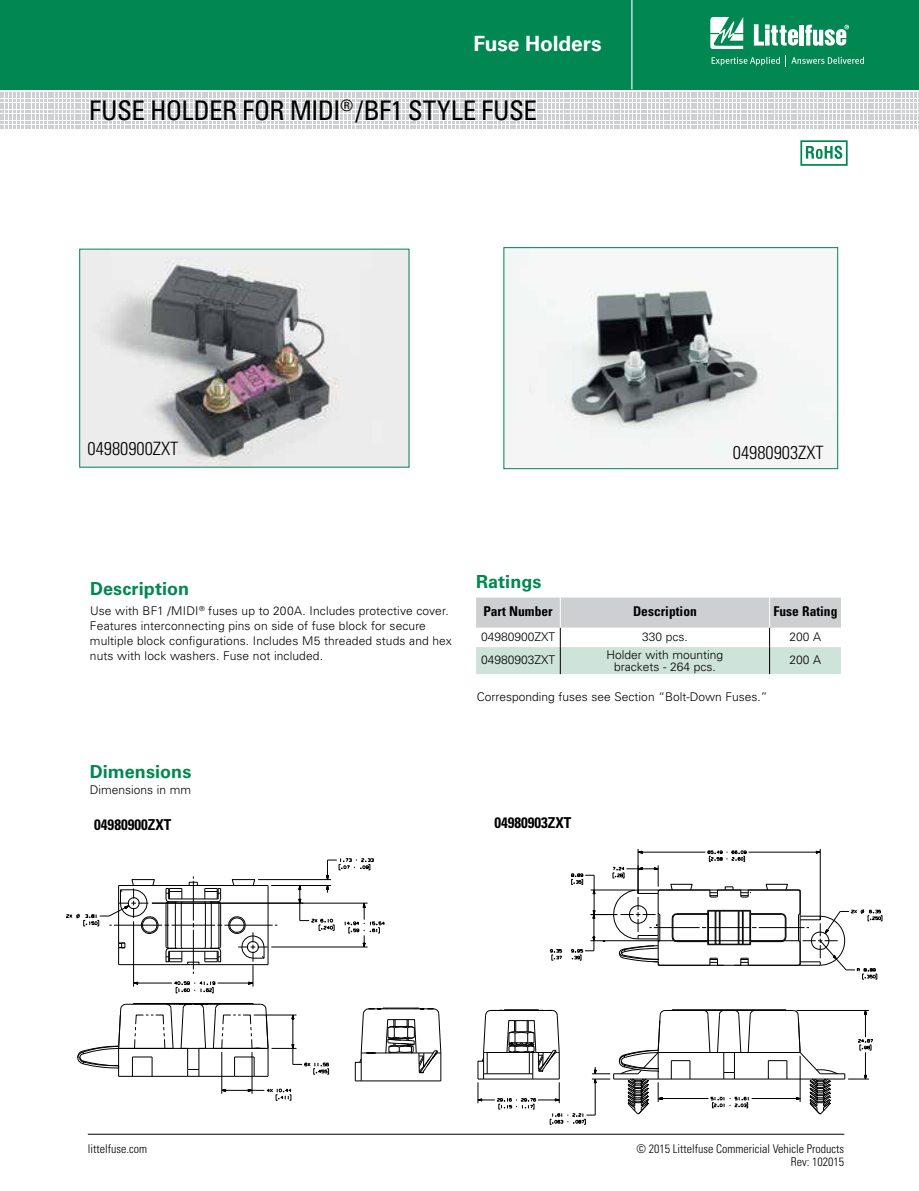
<style>
.page{position:relative;width:919px;height:1191px;background:#fff}
.page>*{position:absolute;margin:0;border:0;box-sizing:border-box;transform-origin:0 0}
.t1{font:condensed 27px "Univers LT Std";letter-spacing:-.025em;color:#000}
.t2{font:700 21px "Univers LT Std";letter-spacing:-.005em;color:#fff}
.t3{font:300 condensed 18.3px "Univers LT Std";color:#000}
.t4{font:700 18px "Univers LT Std";letter-spacing:.005em;color:#008752}
.t5{font:700 condensed 15px "Univers LT Std";color:#000}
.t6{font:700 condensed 13.5px "Univers LT Std";color:#000}
.t7{font:300 12px/15px "Univers LT Std";letter-spacing:.005em;color:#000}
.t8{font:300 condensed 12px/13.5px "Univers LT Std";color:#000;text-align:right}
</style>
<div class="page">
<svg style="left:805px;top:146px;width:37px;height:13px"></svg>
<div style="left:800px;top:140px;width:47px;height:26px;border:2px solid #008752"></div>
<img style="left:81px;top:251px;width:326px;height:214px">
<svg style="left:476px;top:597px;width:364px;height:77px"></svg>
<svg style="left:0;top:0;width:918px;height:127px;background:#46a37f"></svg>
<img style="left:505px;top:249px;width:330px;height:218px">
<div style="left:503px;top:247px;width:334px;height:222px;border:1px solid #008752"></div>
<hr style="left:221px;top:1052px;width:1px;height:41px;background:#000">
<hr style="left:252px;top:1052px;width:1px;height:41px;background:#000">
<hr style="left:222px;top:1090px;width:33px;height:1px;background:#000">
<svg style="left:221px;top:1088px;width:6px;height:4px"></svg>
<svg style="left:247px;top:1087px;width:45px;height:13px"></svg>
<hr style="left:119px;top:925px;width:43px;height:1px;background:#000">
<hr style="left:171px;top:925px;width:44px;height:1px;background:#000">
<hr style="left:224px;top:925px;width:44px;height:1px;background:#000">
<hr style="left:193px;top:929px;width:1px;height:35px;background:#000">
<hr style="left:193px;top:885px;width:1px;height:35px;background:#000">
<hr style="left:271px;top:946px;width:96px;height:1px;background:#000">
<hr style="left:152px;top:902px;width:215px;height:1px;background:#000">
<svg style="left:344px;top:902px;width:41px;height:45px"></svg>
<hr style="left:299px;top:885px;width:1px;height:35px;background:#000">
<svg style="left:300px;top:917px;width:34px;height:13px"></svg>
<svg style="left:298px;top:898px;width:4px;height:6px"></svg>
<hr style="left:133px;top:921px;width:1px;height:65px;background:#000">
<hr style="left:133px;top:982px;width:39px;height:1px;background:#000">
<hr style="left:217px;top:982px;width:36px;height:1px;background:#000">
<svg style="left:174px;top:981px;width:42px;height:12px"></svg>
<svg style="left:133px;top:981px;width:6px;height:4px"></svg>
<hr style="left:271px;top:885px;width:60px;height:1px;background:#000">
<hr style="left:258px;top:879px;width:73px;height:1px;background:#000">
<svg style="left:326px;top:858px;width:48px;height:34px"></svg>
<svg style="left:77px;top:1003px;width:252px;height:74px"></svg>
<hr style="left:119px;top:885px;width:149px;height:1px;background:#000">
<hr style="left:119px;top:964px;width:69px;height:1px;background:#000">
<hr style="left:199px;top:964px;width:69px;height:1px;background:#000">
<hr style="left:268px;top:885px;width:1px;height:79px;background:#000">
<hr style="left:118px;top:885px;width:1px;height:58px;background:#000">
<hr style="left:166px;top:904px;width:1px;height:42px;background:#000">
<hr style="left:220px;top:904px;width:1px;height:42px;background:#000">
<svg style="left:231px;top:879px;width:24px;height:6px"></svg>
<hr style="left:167px;top:904px;width:1px;height:42px;background:#000">
<hr style="left:218px;top:904px;width:1px;height:42px;background:#000">
<hr style="left:175px;top:904px;width:1px;height:42px;background:#000">
<hr style="left:181px;top:904px;width:1px;height:42px;background:#000">
<hr style="left:205px;top:904px;width:1px;height:42px;background:#000">
<hr style="left:211px;top:904px;width:1px;height:42px;background:#000">
<svg style="left:118px;top:942px;width:8px;height:22px"></svg>
<svg style="left:165px;top:945px;width:56px;height:29px"></svg>
<svg style="left:165px;top:876px;width:56px;height:29px"></svg>
<svg style="left:228px;top:916px;width:49px;height:70px"></svg>
<svg style="left:66px;top:879px;width:93px;height:57px"></svg>
<svg style="left:354px;top:1007px;width:87px;height:74px"></svg>
<hr style="left:751px;top:1098px;width:49px;height:1px;background:#000">
<svg style="left:549px;top:949px;width:13px;height:11px"></svg>
<hr style="left:723px;top:1010px;width:70px;height:1px;background:#000">
<hr style="left:750px;top:1009px;width:36px;height:1px;background:#000">
<hr style="left:734px;top:1052px;width:66px;height:1px;background:#000">
<hr style="left:734px;top:1078px;width:34px;height:1px;background:#000">
<svg style="left:768px;top:1009px;width:105px;height:105px"></svg>
<svg style="left:477px;top:1009px;width:278px;height:115px"></svg>
<svg style="left:571px;top:849px;width:311px;height:130px"></svg>
<hr style="left:88px;top:1134px;width:756px;height:1px;background:#000">
<h2 class="t2" style="left:473px;top:32px;width:130px">Fuse Holders</h2>
<h1 class="t1" style="left:89px;top:94px;width:449px">FUSE HOLDER FOR MIDI<sup>®</sup> /BF1 STYLE FUSE</h1>
<h3 class="t3" style="left:87px;top:438px;width:92px">04980900ZXT</h3>
<h3 class="t3" style="left:733px;top:441px;width:92px">04980903ZXT</h3>
<h3 class="t4" style="left:90px;top:578px;width:101px">Description</h3>
<p class="t7" style="left:90px;top:603px;width:363px">Use with BF1 /MIDI<sup>®</sup> fuses up to 200A. Includes protective cover.<br>Features interconnecting pins on side of fuse block for secure multiple block configurations. Includes M5 threaded studs and hex nuts with lock washers. Fuse not included.</p>
<h3 class="t4" style="left:90px;top:761px;width:103px">Dimensions</h3>
<p class="t7" style="left:90px;top:782px;width:103px">Dimensions in mm</p>
<p class="t5" style="left:94px;top:815px;width:78px">04980900ZXT</p>
<h3 class="t4" style="left:476px;top:571px;width:67px">Ratings</h3>
<p class="t6" style="left:483px;top:603px;width:71px">Part Number</p>
<p class="t6" style="left:633px;top:603px;width:65px">Description</p>
<p class="t6" style="left:773px;top:603px;width:66px">Fuse Rating</p>
<p class="t7" style="left:481px;top:629px;width:76px">04980900ZXT</p>
<p class="t7" style="left:642px;top:629px;width:47px">330 pcs.</p>
<p class="t7" style="left:789px;top:629px;width:33px">200 A</p>
<p class="t7" style="left:481px;top:652px;width:76px">04980903ZXT</p>
<p class="t7" style="left:606px;top:648px;width:118px;line-height:12.1px;text-align:center">Holder with mounting brackets - 264 pcs.</p>
<p class="t7" style="left:789px;top:652px;width:33px">200 A</p>
<p class="t7" style="left:477px;top:689px;width:292px">Corresponding fuses see Section “Bolt-Down Fuses.”</p>
<p class="t5" style="left:494px;top:813px;width:78px">04980903ZXT</p>
<p class="t8" style="left:88px;top:1141px;width:61px">littelfuse.com</p>
<p class="t8" style="left:636px;top:1141px;width:209px">© 2015 Littelfuse Commericial Vehicle Products<br>Rev: 102015</p>
</div>
